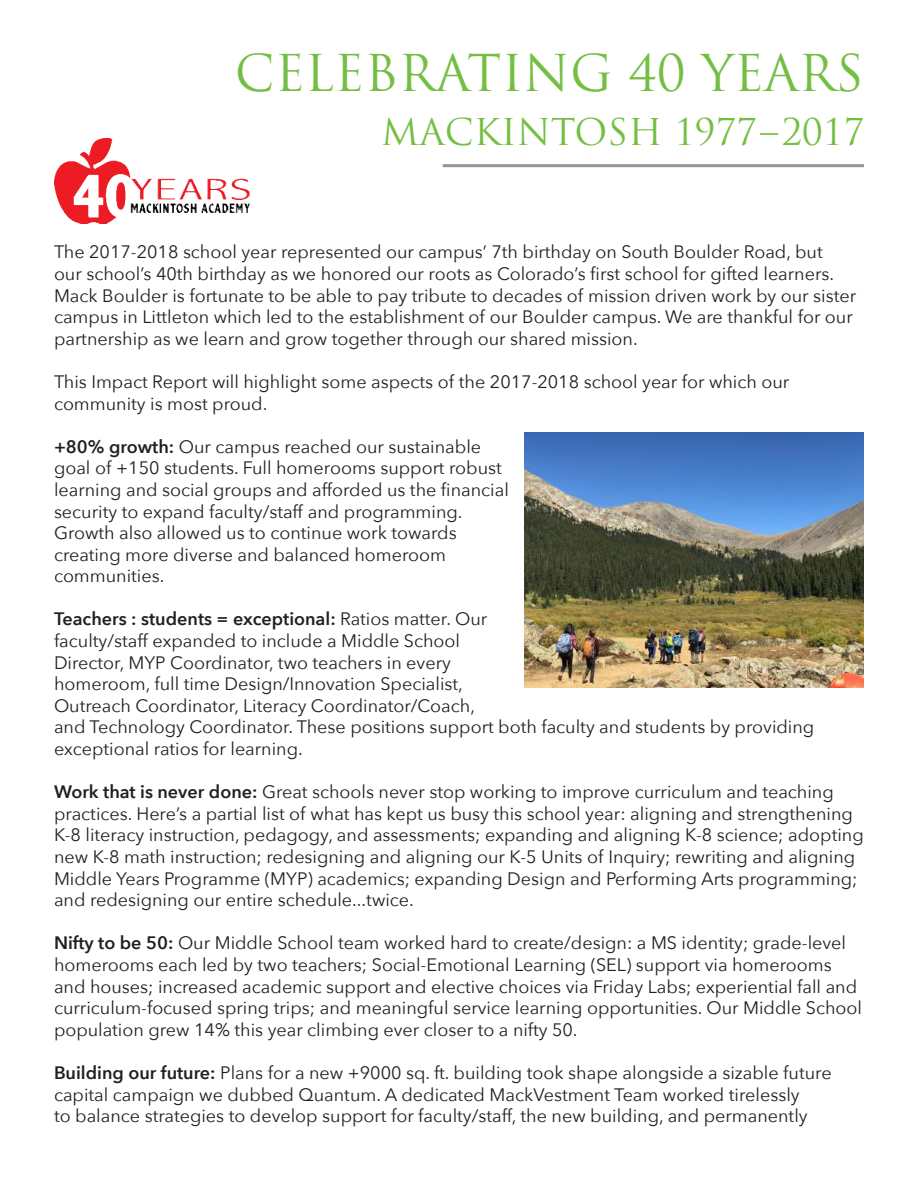
<style>
.page{position:relative;width:918px;height:1188px;background:#fff}
.page>*{position:absolute;margin:0;border:0;box-sizing:border-box;transform-origin:0 0}
.t1{font:49.5px "Trajan Pro";color:#74bf43}
.t2{font:36px "Trajan Pro";color:#74bf43}
.t3{font:18px/21.6px "Avenir Next";color:#221f1f}
.s1{font-weight:600}
</style>
<div class="page">
<hr style="left:443px;top:164px;width:421px;height:3px;background:#939597">
<img style="left:54px;top:138px;width:196px;height:86px">
<img style="left:525px;top:433px;width:339px;height:254px">
<h1 class="t1" style="left:235px;top:45px;width:630px">CELEBRATING 40 YEARS</h1>
<h2 class="t2" style="left:381px;top:111px;width:484px">MACKINTOSH 1977–2017</h2>
<p class="t3" style="left:54px;top:240px;width:804px">The 2017-2018 school year represented our campus’ 7th birthday on South Boulder Road, but<br>our school’s 40th birthday as we honored our roots as Colorado’s first school for gifted learners.<br>Mack Boulder is fortunate to be able to pay tribute to decades of mission driven work by our sister campus in Littleton which led to the establishment of our Boulder campus. We are thankful for our partnership as we learn and grow together through our shared mission.</p>
<p class="t3" style="left:54px;top:370px;width:737px">This Impact Report will highlight some aspects of the 2017-2018 school year for which our community is most proud.</p>
<p class="t3" style="left:54px;top:435px;width:456px"><span class="s1">+80% growth:</span> Our campus reached our sustainable goal of +150 students. Full homerooms support robust learning and social groups and afforded us the financial security to expand faculty/staff and programming.<br>Growth also allowed us to continue work towards creating more diverse and balanced homeroom communities.</p>
<p class="t3" style="left:54px;top:610px;width:762px"><span class="s1">Teachers : students = exceptional:</span> Ratios matter. Our<br>faculty/staff expanded to include a Middle School<br>Director, MYP Coordinator, two teachers in every<br>homeroom, full time Design/Innovation Specialist,<br>Outreach Coordinator, Literacy Coordinator/Coach,<br>and Technology Coordinator. These positions support both faculty and students by providing exceptional ratios for learning.</p>
<p class="t3" style="left:54px;top:783px;width:811px"><span class="s1">Work that is never done:</span> Great schools never stop working to improve curriculum and teaching practices. Here’s a partial list of what has kept us busy this school year: aligning and strengthening K-8 literacy instruction, pedagogy, and assessments; expanding and aligning K-8 science; adopting new K-8 math instruction; redesigning and aligning our K-5 Units of Inquiry; rewriting and aligning Middle Years Programme (MYP) academics; expanding Design and Performing Arts programming; and redesigning our entire schedule...twice.</p>
<p class="t3" style="left:54px;top:932px;width:810px"><span class="s1">Nifty to be 50:</span> Our Middle School team worked hard to create/design: a MS identity; grade-level homerooms each led by two teachers; Social-Emotional Learning (SEL) support via homerooms and houses; increased academic support and elective choices via Friday Labs; experiential fall and curriculum-focused spring trips; and meaningful service learning opportunities. Our Middle School population grew 14% this year climbing ever closer to a nifty 50.</p>
<p class="t3" style="left:54px;top:1061px;width:779px"><span class="s1">Building our future:</span> Plans for a new +9000 sq. ft. building took shape alongside a sizable future capital campaign we dubbed Quantum. A dedicated MackVestment Team worked tirelessly<br>to balance strategies to develop support for faculty/staff, the new building, and permanently</p>
</div>
